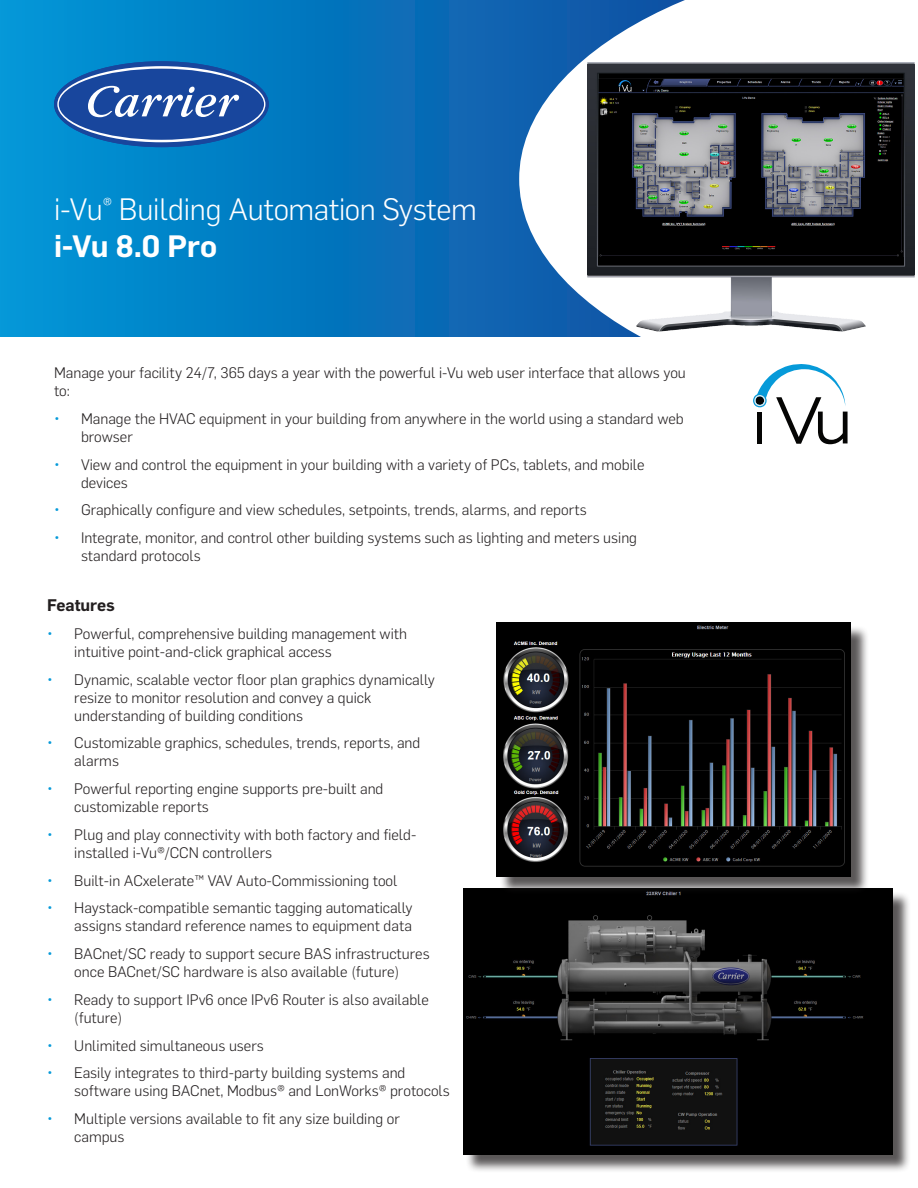
<style>
.page{position:relative;width:918px;height:1188px;background:#fff}
.page>*{position:absolute;margin:0;border:0;box-sizing:border-box;transform-origin:0 0}
.t1{font:300 30.3px/37px "Flama";letter-spacing:-.015em;color:#fff}
.Content_-_No_Bullets{font:600 16.5px "Flama";color:#231f20}
.Content_-_No_Bullets-2{font:300 15px/18px "Flama";color:#231f20}
.s1{font-weight:600}
.s2{color:#069ad9}
</style>
<div class="page">
<svg style="left:0;top:0;width:519px;height:337px;background:#057ac1"></svg>
<svg style="left:519px;top:0;width:396px;height:337px"></svg>
<div style="left:54px;top:61px;width:215px;height:86px;background:#18469d;border-radius:50%"></div>
<svg style="left:57px;top:66px;width:208px;height:76px"></svg>
<svg style="left:753px;top:364px;width:95px;height:80px"></svg>
<div style="left:466px;top:891px;width:445px;height:281px;background:#231f20;opacity:.75"></div>
<img style="left:463px;top:889px;width:429px;height:265px">
<div style="left:499px;top:625px;width:371px;height:270px;background:#231f20;opacity:.75"></div>
<img style="left:497px;top:623px;width:354px;height:254px">
<img style="left:588px;top:63px;width:326px;height:268px">
<p class="t1" style="left:54px;top:189px;width:424px">i-Vu<sup>®</sup> Building Automation System <span class="s1">i-Vu 8.0 Pro</span></p>
<p class="Content_-_No_Bullets-2" style="left:54px;top:363px;width:633px">Manage your facility 24/7, 365 days a year with the powerful i-Vu web user interface that allows you to:</p>
<p class="Content_-_No_Bullets-2" style="left:81px;top:409px;width:604px;text-indent:-27px"><span class="s2">•</span> Manage the HVAC equipment in your building from anywhere in the world using a standard web browser</p>
<p class="Content_-_No_Bullets-2" style="left:81px;top:454px;width:565px;text-indent:-27px"><span class="s2">•</span> View and control the equipment in your building with a variety of PCs, tablets, and mobile devices</p>
<p class="Content_-_No_Bullets-2" style="left:54px;top:500px;width:534px"><span class="s2">•</span> Graphically configure and view schedules, setpoints, trends, alarms, and reports</p>
<p class="Content_-_No_Bullets-2" style="left:81px;top:528px;width:558px;text-indent:-27px"><span class="s2">•</span> Integrate, monitor, and control other building systems such as lighting and meters using standard protocols</p>
<p class="Content_-_No_Bullets" style="left:47px;top:593px;width:69px">Features</p>
<p class="Content_-_No_Bullets-2" style="left:74px;top:624px;width:334px;text-indent:-27px"><span class="s2">•</span> Powerful, comprehensive building management with intuitive point-and-click graphical access</p>
<p class="Content_-_No_Bullets-2" style="left:74px;top:669px;width:362px;text-indent:-27px"><span class="s2">•</span> Dynamic, scalable vector floor plan graphics dynamically resize to monitor resolution and convey a quick understanding of building conditions</p>
<p class="Content_-_No_Bullets-2" style="left:74px;top:733px;width:348px;text-indent:-27px"><span class="s2">•</span> Customizable graphics, schedules, trends, reports, and alarms</p>
<p class="Content_-_No_Bullets-2" style="left:74px;top:779px;width:311px;text-indent:-27px"><span class="s2">•</span> Powerful reporting engine supports pre-built and customizable reports</p>
<p class="Content_-_No_Bullets-2" style="left:74px;top:825px;width:344px;text-indent:-27px"><span class="s2">•</span> Plug and play connectivity with both factory and field&shy;installed i-Vu®/CCN controllers</p>
<p class="Content_-_No_Bullets-2" style="left:47px;top:870px;width:352px"><span class="s2">•</span> Built-in ACxelerate™ VAV Auto-Commissioning tool</p>
<p class="Content_-_No_Bullets-2" style="left:47px;top:898px;width:367px;text-align:right"><span class="s2">•</span> Haystack-compatible semantic tagging automatically assigns standard reference names to equipment data</p>
<p class="Content_-_No_Bullets-2" style="left:47px;top:944px;width:384px;text-align:center"><span class="s2">•</span> BACnet/SC ready to support secure BAS infrastructures once BACnet/SC hardware is also available (future)</p>
<p class="Content_-_No_Bullets-2" style="left:74px;top:990px;width:356px;text-indent:-27px"><span class="s2">•</span> Ready to support IPv6 once IPv6 Router is also available (future)</p>
<p class="Content_-_No_Bullets-2" style="left:47px;top:1035px;width:218px"><span class="s2">•</span> Unlimited simultaneous users</p>
<p class="Content_-_No_Bullets-2" style="left:74px;top:1063px;width:377px;text-indent:-27px"><span class="s2">•</span> Easily integrates to third-party building systems and software using BACnet, Modbus® and LonWorks® protocols</p>
<p class="Content_-_No_Bullets-2" style="left:74px;top:1109px;width:327px;text-indent:-27px"><span class="s2">•</span> Multiple versions available to fit any size building or campus</p>
</div>
